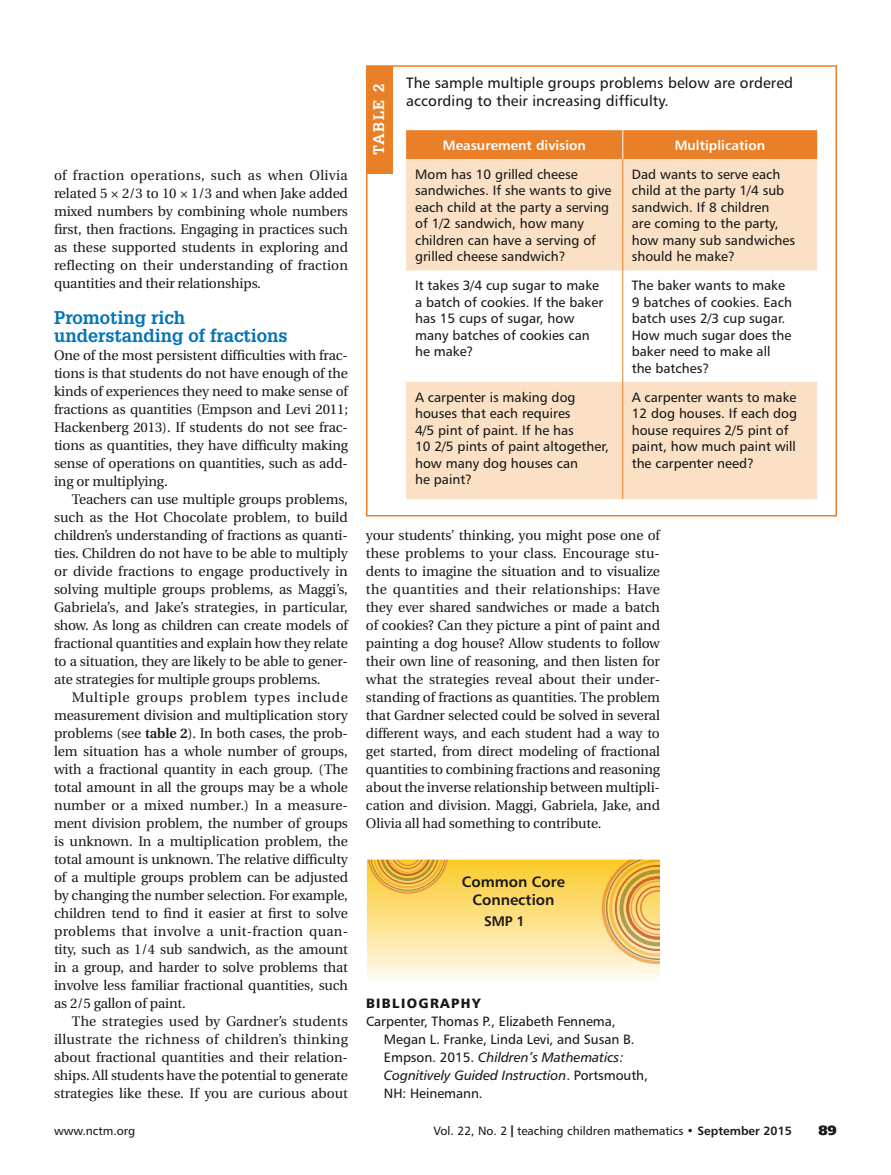
<style>
.page{position:relative;width:891px;height:1175px;background:#fff}
.page>*{position:absolute;margin:0;border:0;box-sizing:border-box;transform-origin:0 0}
.t1{font:700 18px/18px "Glypha";color:#0374b7}
.t2{font:15px/18px "Humanist 777 BT Roman B";letter-spacing:.005em;color:#1a1818}
.t3{font:15px/18px "Humanist 777 BT Bold B";color:#1a1818;text-align:center}
.t4{font:700 15px "Glypha";letter-spacing:.1em;color:#fff}
.t5{font:13.8px/18px "Utopia";letter-spacing:-.01em;color:#1a1818;text-align:justify}
.t6{font:13.8px "Humanist 777 BT Bold B";color:#1a1818}
.t7{font:13.5px/16.5px "Humanist 777 BT Roman B";color:#1a1818}
.t8{font:13.5px/18px "Humanist 777 BT Italic B";letter-spacing:-.005em;color:#1a1818}
.t9{font:13.5px "Humanist 777 BT Bold B";color:#fff}
.t10{font:13.5px "Humanist 777 BT Black B";letter-spacing:.1em;color:#1a1818}
.t11{font:13.5px "Humanist 777 BT Extra Black B";color:#1a1818}
.t12{font:12px "Humanist 777 BT Roman B";color:#1a1818}
.s1{font-weight:600}
.s2{font-family:"Humanist 777 BT Roman B"}
.s3{font-family:"Interstate";font-weight:700}
.s4{font-family:"Humanist 777 BT Bold B"}
</style>
<div class="page">
<div style="left:366px;top:65px;width:471px;height:451px;border:2px solid #e97f28"></div>
<svg style="left:406px;top:159px;width:411px;height:340px;fill:#fae0c4"></svg>
<div style="left:406px;top:130px;width:411px;height:29px;background:#e97f28"></div>
<hr style="left:623px;top:159px;width:1px;height:111px;background:#e97f28">
<hr style="left:623px;top:270px;width:1px;height:112px;background:#e97f28">
<hr style="left:623px;top:382px;width:1px;height:117px;background:#e97f28">
<div style="left:366px;top:66px;width:27px;height:107px;background:#e97f28"></div>
<svg style="left:367px;top:859px;width:293px;height:121px;background:#f8da87"></svg>
<p class="t5" style="left:54px;top:167px;width:296px">of fraction operations, such as when Olivia related 5 × 2/3 to 10 × 1/3 and when Jake added mixed numbers by combining whole numbers first, then fractions. Engaging in practices such as these supported students in exploring and reflecting on their understanding of fraction quantities and their relationships.</p>
<h1 class="t1" style="left:54px;top:308px;width:235px">Promoting rich understanding of fractions</h1>
<p class="t5" style="left:54px;top:347px;width:296px">One of the most persistent difficulties with frac&shy;tions is that students do not have enough of the kinds of experiences they need to make sense of fractions as quantities (Empson and Levi 2011; Hackenberg 2013). If students do not see frac&shy;tions as quantities, they have difficulty making sense of operations on quantities, such as add&shy;ing or multiplying.</p>
<p class="t5" style="left:54px;top:491px;width:296px;text-indent:18px">Teachers can use multiple groups problems, such as the Hot Chocolate problem, to build children’s understanding of fractions as quanti&shy;ties. Children do not have to be able to multiply or divide fractions to engage productively in solving multiple groups problems, as Maggi’s, Gabriela’s, and Jake’s strategies, in particular, show. As long as children can create models of fractional quantities and explain how they relate to a situation, they are likely to be able to gener&shy;ate strategies for multiple groups problems.</p>
<p class="t5" style="left:54px;top:689px;width:296px;text-indent:18px">Multiple groups problem types include measurement division and multiplication story problems (see <span class="s1">table 2</span>). In both cases, the prob&shy;lem situation has a whole number of groups, with a fractional quantity in each group. (The total amount in all the groups may be a whole number or a mixed number.) In a measure&shy;ment division problem, the number of groups is unknown. In a multiplication problem, the total amount is unknown. The relative difficulty of a multiple groups problem can be adjusted by changing the number selection. For example, children tend to find it easier at first to solve problems that involve a unit-fraction quan&shy;tity, such as 1/4 sub sandwich, as the amount in a group, and harder to solve problems that involve less familiar fractional quantities, such as 2/5 gallon of paint.</p>
<p class="t5" style="left:54px;top:1012px;width:296px;text-indent:18px">The strategies used by Gardner’s students illustrate the richness of children’s thinking about fractional quantities and their relation&shy;ships. All students have the potential to generate strategies like these. If you are curious about</p>
<p class="t4" style="left:370px;top:155px;width:73px;rotate:-90deg">TABLE 2</p>
<p class="t2" style="left:406px;top:74px;width:389px">The sample multiple groups problems below are ordered according to their increasing difficulty.</p>
<p class="t9" style="left:443px;top:137px;width:144px">Measurement division</p>
<p class="t9" style="left:675px;top:137px;width:92px">Multiplication</p>
<p class="t7" style="left:415px;top:166px;width:198px">Mom has 10 grilled cheese sandwiches. If she wants to give each child at the party a serving of 1/2 sandwich, how many children can have a serving of grilled cheese sandwich?</p>
<p class="t7" style="left:632px;top:166px;width:165px">Dad wants to serve each child at the party 1/4 sub sandwich. If 8 children<br>are coming to the party, how many sub sandwiches should he make?</p>
<p class="t7" style="left:415px;top:277px;width:190px">It takes 3/4 cup sugar to make a batch of cookies. If the baker has 15 cups of sugar, how many batches of cookies can he make?</p>
<p class="t7" style="left:632px;top:277px;width:162px">The baker wants to make<br>9 batches of cookies. Each batch uses 2/3 cup sugar.<br>How much sugar does the baker need to make all the batches?</p>
<p class="t7" style="left:415px;top:388px;width:195px">A carpenter is making dog houses that each requires<br>4/5 pint of paint. If he has<br>10 2/5 pints of paint altogether, how many dog houses can<br>he paint?</p>
<p class="t7" style="left:632px;top:388px;width:167px">A carpenter wants to make<br>12 dog houses. If each dog house requires 2/5 pint of paint, how much paint will the carpenter need?</p>
<p class="t5" style="left:366px;top:526px;width:296px">your students’ thinking, you might pose one of these problems to your class. Encourage stu&shy;dents to imagine the situation and to visualize the quantities and their relationships: Have they ever shared sandwiches or made a batch of cookies? Can they picture a pint of paint and painting a dog house? Allow students to follow their own line of reasoning, and then listen for what the strategies reveal about their under&shy;standing of fractions as quantities. The problem that Gardner selected could be solved in several different ways, and each student had a way to get started, from direct modeling of fractional quantities to combining fractions and reasoning about the inverse relationship between multipli&shy;cation and division. Maggi, Gabriela, Jake, and Olivia all had something to contribute.</p>
<p class="t3" style="left:462px;top:872px;width:105px">Common Core<br>Connection</p>
<p class="t6" style="left:484px;top:912px;width:42px">SMP 1</p>
<p class="t10" style="left:366px;top:995px;width:116px">BIBLIOGRAPHY</p>
<p class="t7" style="left:384px;top:1012px;width:252px;line-height:18px;text-indent:-18px">Carpenter, Thomas P., Elizabeth Fennema,<br>Megan L. Franke, Linda Levi, and Susan B.</p>
<p class="t8" style="left:384px;top:1048px;width:266px"><span class="s2">Empson. 2015.</span> Children’s Mathematics:<br>Cognitively Guided Instruction<span class="s2">. Portsmouth,</span></p>
<p class="t7" style="left:384px;top:1085px;width:100px">NH: Heinemann.</p>
<p class="t12" style="left:54px;top:1123px;width:83px">www.nctm.org</p>
<p class="t12" style="left:433px;top:1123px;width:360px">Vol. 22, No. 2 <span class="s3">|</span> teaching children mathematics • <span class="s4">September 2015</span></p>
<p class="t11" style="left:818px;top:1121px;width:20px">89</p>
</div>
